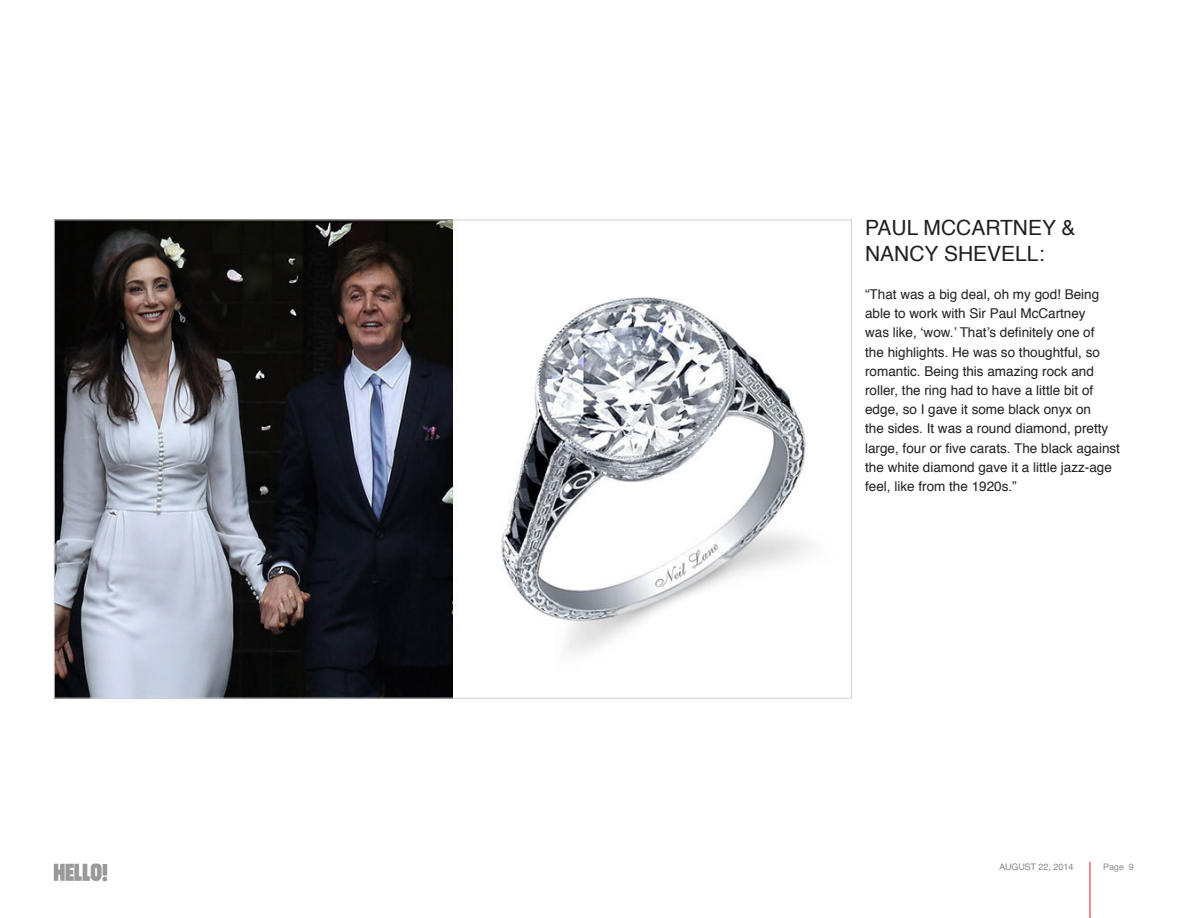
<style>
.page{position:relative;width:1188px;height:918px;background:#fff}
.page>*{position:absolute;margin:0;border:0;box-sizing:border-box;transform-origin:0 0}
.t1{font:21px/25.2px "Helvetica";color:#231f20}
.t2{font:13.5px/19.2px "Helvetica";color:#231f20}
.t3{font:9px "Helvetica Neue";color:#818285}
.t4{font:9px "Helvetica Neue";color:#8a8c8f}
</style>
<div class="page">
<hr style="left:1090px;top:862px;width:1px;height:56px;background:#d1232a">
<img style="left:53px;top:863px;width:55px;height:19px">
<img style="left:56px;top:222px;width:754px;height:474px">
<p class="t1" style="left:865px;top:216px;width:212px">PAUL MCCARTNEY &amp;<br>NANCY SHEVELL:</p>
<p class="t2" style="left:865px;top:285px;width:236px">“That was a big deal, oh my god! Being able to work with Sir Paul McCartney</p>
<p class="t2" style="left:865px;top:323px;width:231px">was like, ‘wow.’ That’s definitely one of</p>
<p class="t2" style="left:865px;top:343px;width:236px">the highlights. He was so thoughtful, so</p>
<p class="t2" style="left:865px;top:362px;width:230px">romantic. Being this amazing rock and</p>
<p class="t2" style="left:865px;top:381px;width:256px">roller, the ring had to have a little bit of edge, so I gave it some black onyx on<br>the sides. It was a round diamond, pretty large, four or five carats. The black against the white diamond gave it a little jazz-age feel, like from the 1920s.”</p>
<p class="t3" style="left:999px;top:860px;width:76px">AUGUST 22, 2014</p>
<p class="t4" style="left:1103px;top:860px;width:32px">Page 9</p>
</div>
